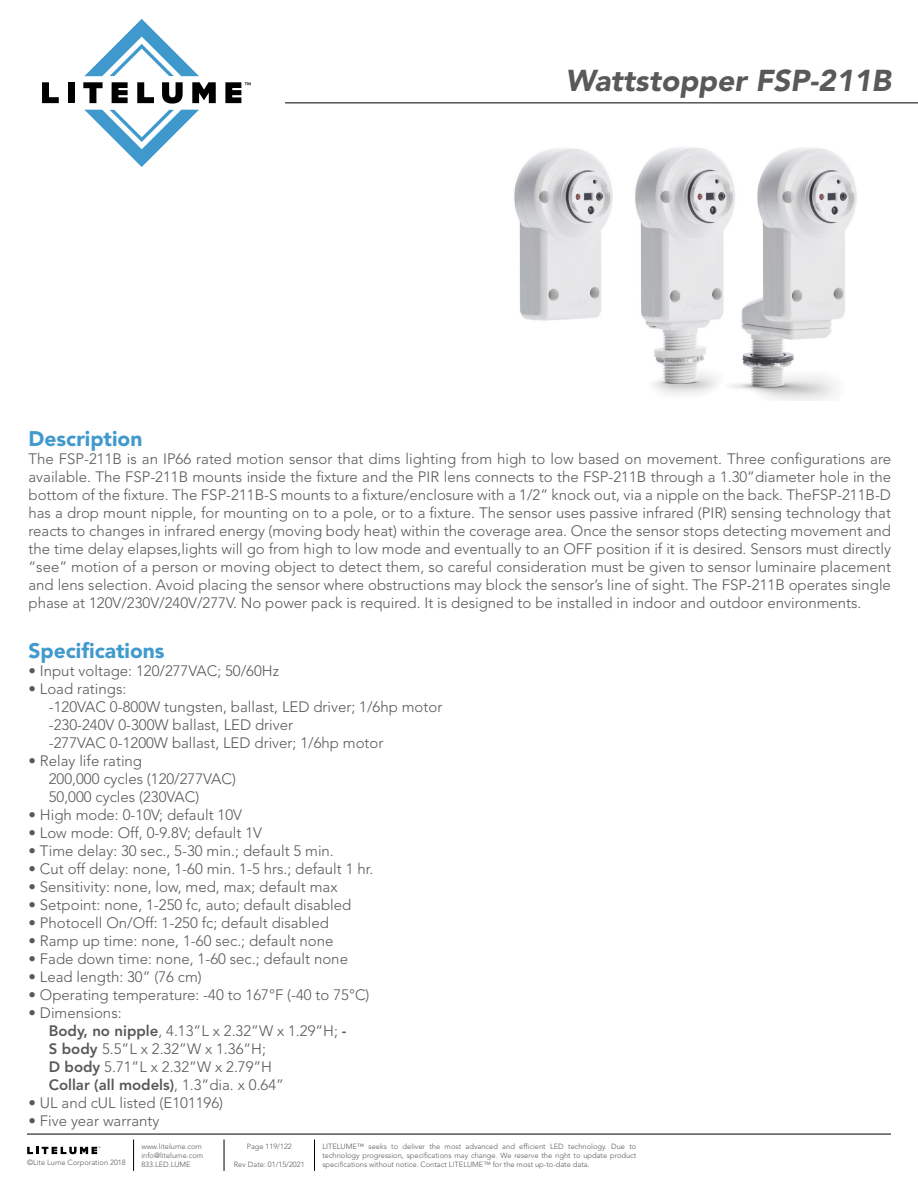
<style>
.page{position:relative;width:918px;height:1188px;background:#fff}
.page>*{position:absolute;margin:0;border:0;box-sizing:border-box;transform-origin:0 0}
.t1{font:italic 900 30px "Avenir LT Std";color:#59595c}
.t2{font:900 21px "Avenir LT Std";color:#419acd}
.t3{font:300 15px/18px "Avenir LT Std";color:#59595c}
.t4{font:300 7.5px/9px "Avenir LT Std";color:#59595c;text-align:justify}
.s1{font-weight:800}
</style>
<div class="page">
<hr style="left:27px;top:1134px;width:864px;height:1px;background:#000">
<hr style="left:285px;top:103px;width:633px;height:1px;background:#000">
<hr style="left:133px;top:1140px;width:1px;height:31px;background:#000">
<hr style="left:224px;top:1140px;width:1px;height:31px;background:#000">
<hr style="left:314px;top:1140px;width:1px;height:31px;background:#000">
<svg style="left:27px;top:1147px;width:73px;height:7px"></svg>
<svg style="left:42px;top:82px;width:17px;height:21px"></svg>
<div style="left:68px;top:82px;width:7px;height:21px;background:#000"></div>
<svg style="left:83px;top:82px;width:20px;height:21px"></svg>
<svg style="left:112px;top:82px;width:16px;height:21px"></svg>
<svg style="left:137px;top:82px;width:17px;height:21px"></svg>
<svg style="left:162px;top:82px;width:21px;height:22px"></svg>
<svg style="left:192px;top:82px;width:24px;height:21px"></svg>
<svg style="left:84px;top:19px;width:115px;height:57px"></svg>
<svg style="left:85px;top:110px;width:114px;height:57px"></svg>
<svg style="left:225px;top:82px;width:26px;height:21px"></svg>
<img style="left:514px;top:147px;width:343px;height:253px">
<h1 class="t1" style="left:566px;top:62px;width:327px">Wattstopper FSP-211B</h1>
<h2 class="t2" style="left:29px;top:426px;width:115px">Description</h2>
<p class="t3" style="left:29px;top:450px;width:864px;text-align:justify">The FSP-211B is an IP66 rated motion sensor that dims lighting from high to low based on movement. Three configurations are available. The FSP-211B mounts inside the fixture and the PIR lens connects to the FSP-211B through a 1.30”diameter hole in the bottom of the fixture. The FSP-211B-S mounts to a fixture/enclosure with a 1/2” knock out, via a nipple on the back. TheFSP-211B-D has a drop mount nipple, for mounting on to a pole, or to a fixture. The sensor uses passive infrared (PIR) sensing technology that reacts to changes in infrared energy (moving body heat) within the coverage area. Once the sensor stops detecting movement and the time delay elapses,lights will go from high to low mode and eventually to an OFF position if it is desired. Sensors must directly “see” motion of a person or moving object to detect them, so careful consideration must be given to sensor luminaire placement and lens selection. Avoid placing the sensor where obstructions may block the sensor’s line of sight. The FSP-211B operates single phase at 120V/230V/240V/277V. No power pack is required. It is designed to be installed in indoor and outdoor environments.</p>
<h2 class="t2" style="left:29px;top:638px;width:138px">Specifications</h2>
<p class="t3" style="left:29px;top:662px;width:252px">• Input voltage: 120/277VAC; 50/60Hz</p>
<p class="t3" style="left:49px;top:680px;width:395px;text-indent:-20px">• Load ratings:<br>-120VAC 0-800W tungsten, ballast, LED driver; 1/6hp motor -230-240V 0-300W ballast, LED driver<br>-277VAC 0-1200W ballast, LED driver; 1/6hp motor</p>
<p class="t3" style="left:49px;top:752px;width:189px;text-indent:-20px">• Relay life rating<br>200,000 cycles (120/277VAC)<br>50,000 cycles (230VAC)</p>
<p class="t3" style="left:29px;top:806px;width:215px">• High mode: 0-10V; default 10V</p>
<p class="t3" style="left:29px;top:824px;width:235px">• Low mode: Off, 0-9.8V; default 1V</p>
<p class="t3" style="left:29px;top:842px;width:307px">• Time delay: 30 sec., 5-30 min.; default 5 min.</p>
<p class="t3" style="left:29px;top:860px;width:346px">• Cut off delay: none, 1-60 min. 1-5 hrs.; default 1 hr.</p>
<p class="t3" style="left:29px;top:878px;width:311px">• Sensitivity: none, low, med, max; default max</p>
<p class="t3" style="left:29px;top:896px;width:324px">• Setpoint: none, 1-250 fc, auto; default disabled</p>
<p class="t3" style="left:29px;top:914px;width:302px">• Photocell On/Off: 1-250 fc; default disabled</p>
<p class="t3" style="left:29px;top:932px;width:307px">• Ramp up time: none, 1-60 sec.; default none</p>
<p class="t3" style="left:29px;top:950px;width:321px">• Fade down time: none, 1-60 sec.; default none</p>
<p class="t3" style="left:29px;top:968px;width:175px">• Lead length: 30” (76 cm)</p>
<p class="t3" style="left:29px;top:986px;width:342px">• Operating temperature: -40 to 167°F (-40 to 75°C)</p>
<p class="t3" style="left:49px;top:1004px;width:299px;text-indent:-20px">• Dimensions:<br><span class="s1">Body, no nipple</span>, 4.13”L x 2.32”W x 1.29”H; <span class="s1">-<br>S body</span> 5.5”L x 2.32”W x 1.36”H;<br><span class="s1">D body</span> 5.71”L x 2.32”W x 2.79”H<br><span class="s1">Collar (all models)</span>, 1.3”dia. x 0.64”</p>
<p class="t3" style="left:29px;top:1094px;width:196px">• UL and cUL listed (E101196)</p>
<p class="t3" style="left:29px;top:1112px;width:132px">• Five year warranty</p>
<p class="t4" style="left:141px;top:1142px;width:63px;text-align:left">www.litelume.com info@litelume.com<br>833.LED.LUME</p>
<p class="t4" style="left:247px;top:1142px;width:47px">Page 119/122</p>
<p class="t4" style="left:27px;top:1158px;width:100px">©Lite Lume Corporation 2018</p>
<p class="t4" style="left:234px;top:1160px;width:72px">Rev Date: 01/15/2021</p>
<p class="t4" style="left:322px;top:1142px;width:316px">LITELUME™ seeks to deliver the most advanced and efficient LED technology. Due to technology progression, specifications may change. We reserve the right to update product specifications without notice. Contact LITELUME™ for the most up-to-date data.</p>
</div>
